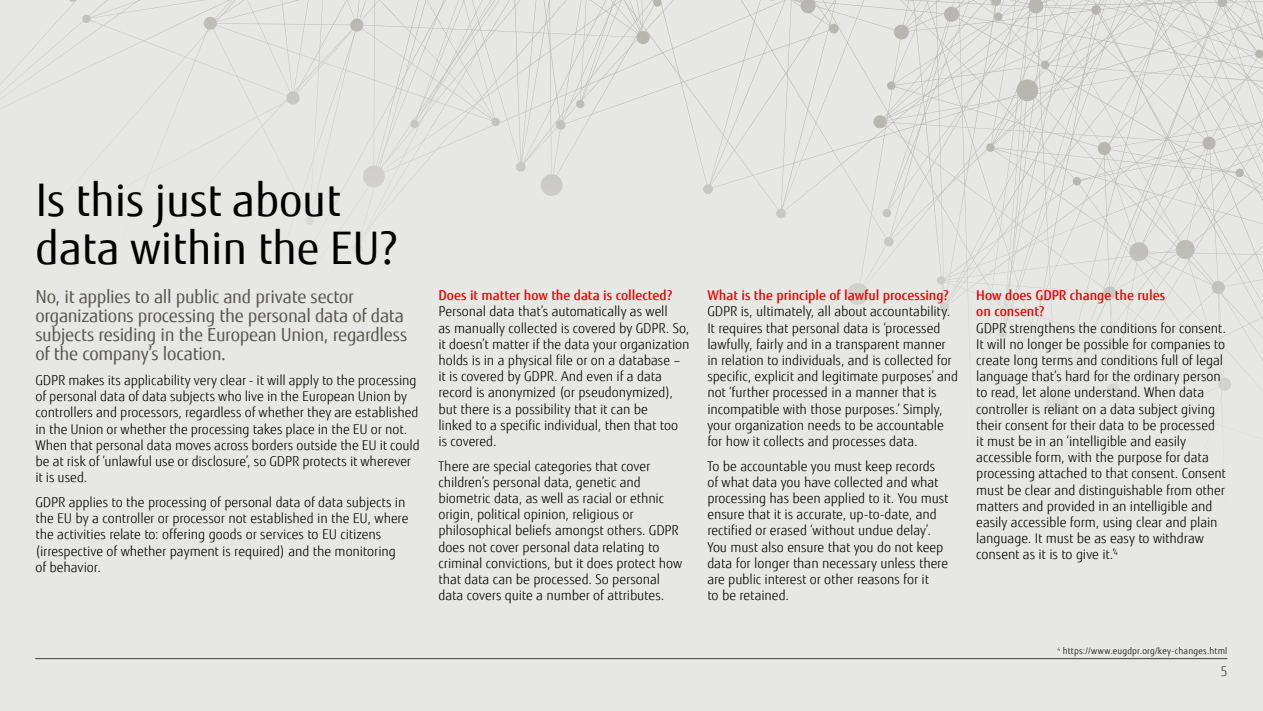
<style>
.page{position:relative;width:1263px;height:711px;background:#e7e7e5}
.page>*{position:absolute;margin:0;border:0;box-sizing:border-box;transform-origin:0 0}
.t1{font:45px/48.2px "Fujitsu Sans";letter-spacing:-.005em;color:#000}
.t2{font:18px/19.2px "Fujitsu Sans";letter-spacing:-.015em;color:#57564f}
.t3{font:300 13.5px/16.2px "Fujitsu Sans";letter-spacing:-.005em;color:#000}
.t4{font:500 13.5px/16.2px "Fujitsu Sans";color:#f00000}
.t5{font:300 13.5px "Fujitsu Sans";color:#3b3a33}
.t6{font:300 9px "Fujitsu Sans";letter-spacing:.025em;color:#000}
</style>
<div class="page">
<hr style="left:35px;top:658px;width:1192px;height:1px;background:#3c3c35">
<h1 class="t1" style="left:35px;top:176px;width:364px">Is this just about data within the EU?</h1>
<h2 class="t2" style="left:35px;top:287px;width:373px">No, it applies to all public and private sector organizations processing the personal data of data subjects residing in the European Union, regardless of the company’s location.</h2>
<p class="t3" style="left:35px;top:372px;width:386px">GDPR makes its applicability very clear - it will apply to the processing of personal data of data subjects who live in the European Union by controllers and processors, regardless of whether they are established in the Union or whether the processing takes place in the EU or not.<br>When that personal data moves across borders outside the EU it could be at risk of ‘unlawful use or disclosure’, so GDPR protects it wherever it is used.</p>
<p class="t3" style="left:35px;top:494px;width:374px">GDPR applies to the processing of personal data of data subjects in the EU by a controller or processor not established in the EU, where the activities relate to: offering goods or services to EU citizens (irrespective of whether payment is required) and the monitoring of behavior.</p>
<p class="t4" style="left:438px;top:287px;width:235px">Does it matter how the data is collected?</p>
<p class="t3" style="left:438px;top:304px;width:253px">Personal data that’s automatically as well<br>as manually collected is covered by GDPR. So, it doesn’t matter if the data your organization holds is in a physical file or on a database – it is covered by GDPR. And even if a data record is anonymized (or pseudonymized), but there is a possibility that it can be<br>linked to a specific individual, then that too is covered.</p>
<p class="t3" style="left:438px;top:458px;width:245px">There are special categories that cover children’s personal data, genetic and biometric data, as well as racial or ethnic origin, political opinion, religious or philosophical beliefs amongst others. GDPR does not cover personal data relating to criminal convictions, but it does protect how that data can be processed. So personal data covers quite a number of attributes.</p>
<p class="t4" style="left:707px;top:287px;width:243px">What is the principle of lawful processing?</p>
<p class="t3" style="left:707px;top:304px;width:252px">GDPR is, ultimately, all about accountability.<br>It requires that personal data is ‘processed lawfully, fairly and in a transparent manner in relation to individuals, and is collected for specific, explicit and legitimate purposes’ and not ‘further processed in a manner that is incompatible with those purposes.’ Simply, your organization needs to be accountable for how it collects and processes data.</p>
<p class="t3" style="left:707px;top:458px;width:243px">To be accountable you must keep records of what data you have collected and what processing has been applied to it. You must ensure that it is accurate, up-to-date, and rectified or erased ‘without undue delay’.<br>You must also ensure that you do not keep data for longer than necessary unless there are public interest or other reasons for it<br>to be retained.</p>
<p class="t4" style="left:976px;top:287px;width:190px">How does GDPR change the rules on consent?</p>
<p class="t3" style="left:976px;top:320px;width:251px">GDPR strengthens the conditions for consent.<br>It will no longer be possible for companies to create long terms and conditions full of legal language that’s hard for the ordinary person to read, let alone understand. When data controller is reliant on a data subject giving their consent for their data to be processed it must be in an ‘intelligible and easily accessible form, with the purpose for data processing attached to that consent. Consent must be clear and distinguishable from other matters and provided in an intelligible and easily accessible form, using clear and plain language. It must be as easy to withdraw consent as it is to give it.’<sup>4</sup></p>
<p class="t6" style="left:1057px;top:645px;width:171px"><sup>4</sup> https://www.eugdpr.org/key-changes.html</p>
<p class="t5" style="left:1220px;top:663px;width:9px">5</p>
</div>
